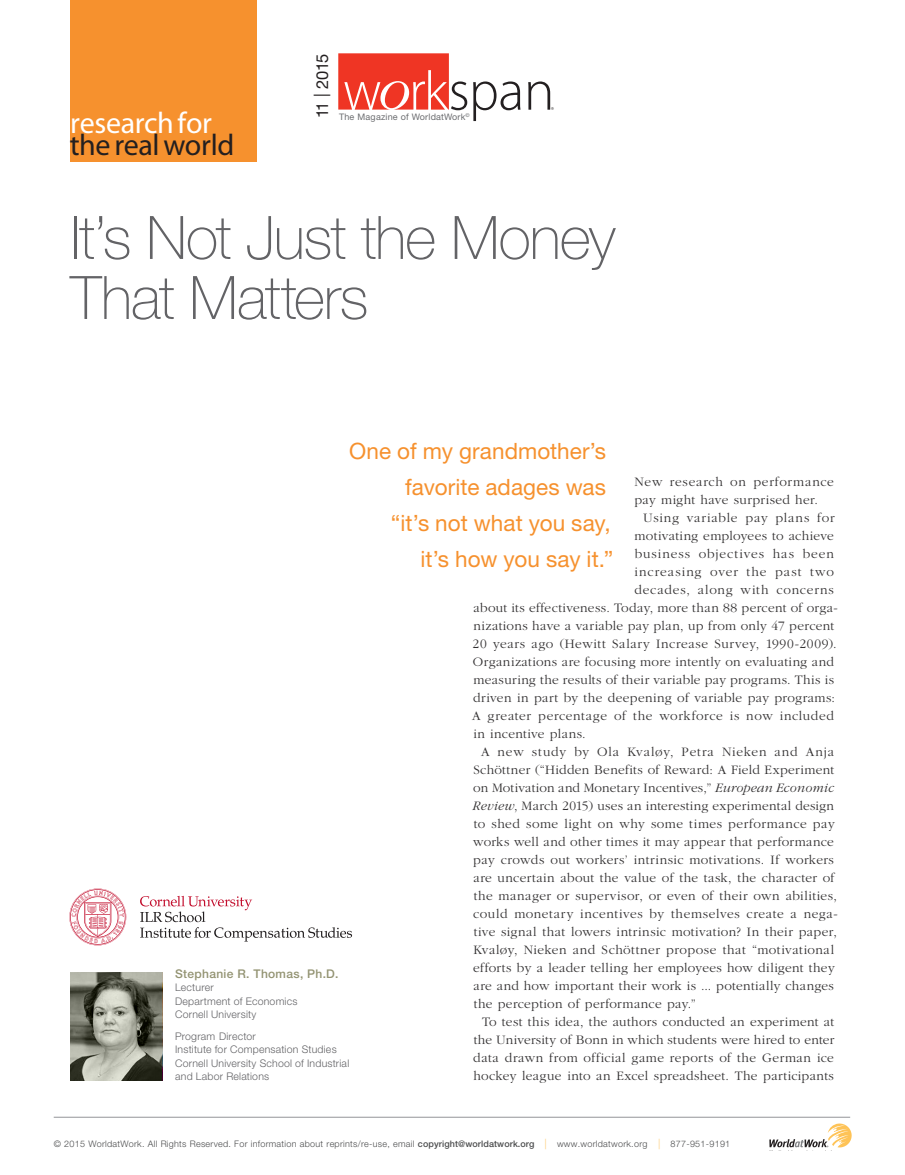
<style>
.page{position:relative;width:905px;height:1175px;background:#fff}
.page>*{position:absolute;margin:0;border:0;box-sizing:border-box;transform-origin:0 0}
.Dept-title{font:100 60px/60px "Helvetica Neue LT Std";letter-spacing:-.02em;color:#636366}
.t1{font:30px "Myriad Pro";letter-spacing:-.01em;color:#231f20}
.t2{font:30px "Myriad Pro";letter-spacing:-.01em;color:#fff}
.Dept-PQ_intro{font:22.5px "Helvetica Neue LT Std";letter-spacing:.005em;color:#f6912e}
.t3{font:16.5px "Helvetica Neue LT Std";letter-spacing:-.05em;color:#231f20}
.Dept-Body{font:300 13.35px/18px "ITC Garamond Std";letter-spacing:.03em;color:#312f30}
.Dept-Body_1st_para{font:300 13.35px/18px "ITC Garamond Std";letter-spacing:.045em;color:#312f30}
.Dept-Body-2{font:300 13.35px "ITC Garamond Std";letter-spacing:.07em;color:#312f30}
.Dept-Body-3{font:300 13.35px "ITC Garamond Std";letter-spacing:.06em;color:#312f30}
.Dept-Body-4{font:300 13.35px "ITC Garamond Std";letter-spacing:.05em;color:#312f30}
.Dept-author{font:500 12px "Helvetica Neue LT Std";letter-spacing:.025em;color:#939372}
.Dept-author-2{font:300 10.5px/13.5px "Helvetica Neue LT Std";letter-spacing:.02em;color:#636366}
.t4{font:300 9px "Helvetica Neue LT Std";letter-spacing:.03em;color:#4b4c4d}
.t5{font:9px "Helvetica Neue LT Std";letter-spacing:.02em;color:#6c6d70}
.t6{font:5.55px "Myriad";color:#231f20}
.s1{font-style:italic}
.s2{font-weight:500}
.s3{font-size:10.5px;color:#fecc78}
</style>
<div class="page">
<div style="left:70px;top:0;width:186px;height:162px;background:#f6912e"></div>
<svg style="left:70px;top:972px;width:92px;height:108px;background:#828477"></svg>
<svg style="left:140px;top:895px;width:212px;height:46px"></svg>
<svg style="left:69px;top:888px;width:57px;height:57px"></svg>
<hr style="left:54px;top:1117px;width:796px;height:1px;background:#939598">
<svg style="left:769px;top:1123px;width:82px;height:24px"></svg>
<svg style="left:473px;top:81px;width:47px;height:40px"></svg>
<svg style="left:528px;top:81px;width:22px;height:29px"></svg>
<svg style="left:338px;top:53px;width:129px;height:57px"></svg>
<h2 class="t2" style="left:70px;top:106px;width:143px">researchfor</h2>
<h2 class="t1" style="left:70px;top:129px;width:166px">the realworld</h2>
<p class="t3" style="left:312px;top:118px;width:65px;rotate:-90deg">11 | 2015</p>
<p class="t5" style="left:339px;top:112px;width:132px">The Magazine of WorldatWork<sup>©</sup></p>
<p class="t6" style="left:551px;top:106px;width:4px">®</p>
<p class="Dept-title" style="left:70px;top:207px;width:547px">It’s Not Just the Money<br>That Matters</p>
<p class="Dept-PQ_intro" style="left:349px;top:438px;width:258px">One of my grandmother’s</p>
<p class="Dept-PQ_intro" style="left:405px;top:474px;width:202px">favorite adages was</p>
<p class="Dept-PQ_intro" style="left:391px;top:510px;width:221px">“it’s not what you say,</p>
<p class="Dept-PQ_intro" style="left:420px;top:546px;width:194px">it’s how you say it.”</p>
<p class="Dept-Body_1st_para" style="left:634px;top:473px;width:201px">New research on performance pay might have surprised her.</p>
<p class="Dept-Body-4" style="left:643px;top:511px;width:193px">Using variable pay plans for</p>
<p class="Dept-Body" style="left:634px;top:527px;width:201px">motivating employees to achieve</p>
<p class="Dept-Body-2" style="left:634px;top:547px;width:201px">business objectives has been</p>
<p class="Dept-Body-2" style="left:634px;top:565px;width:201px">increasing over the past two</p>
<p class="Dept-Body-3" style="left:634px;top:583px;width:201px">decades, along with concerns</p>
<p class="Dept-Body" style="left:473px;top:599px;width:366px">about its effectiveness. Today, more than 88 percent of orga-</p>
<p class="Dept-Body" style="left:473px;top:617px;width:362px">nizations have a variable pay plan, up from only 47 percent</p>
<p class="Dept-Body" style="left:472px;top:635px;width:365px">20 years ago (Hewitt Salary Increase Survey, 1990-2009).</p>
<p class="Dept-Body" style="left:473px;top:653px;width:362px">Organizations are focusing more intently on evaluating and</p>
<p class="Dept-Body" style="left:473px;top:671px;width:362px">measuring the results of their variable pay programs. This is</p>
<p class="Dept-Body" style="left:473px;top:689px;width:363px">driven in part by the deepening of variable pay programs:</p>
<p class="Dept-Body" style="left:472px;top:707px;width:363px">A greater percentage of the workforce is now included</p>
<p class="Dept-Body" style="left:473px;top:725px;width:114px">in incentive plans.</p>
<p class="Dept-Body" style="left:472px;top:743px;width:366px;text-indent:8px">A new study by Ola Kvaløy, Petra Nieken and Anja Schöttner (“Hidden Benefits of Reward: A Field Experiment on Motivation and Monetary Incentives,” <span class="s1">European Economic Review</span>, March 2015) uses an interesting experimental design to shed some light on why some times performance pay works well and other times it may appear that performance pay crowds out workers’ intrinsic motivations. If workers are uncertain about the value of the task, the character of the manager or supervisor, or even of their own abilities, could monetary incentives by themselves create a nega&shy;tive signal that lowers intrinsic motivation? In their paper, Kvaløy, Nieken and Schöttner propose that “motivational efforts by a leader telling her employees how diligent they are and how important their work is ... potentially changes the perception of performance pay.”</p>
<p class="Dept-Body" style="left:473px;top:1013px;width:363px;text-align:justify;text-indent:9px">To test this idea, the authors conducted an experiment at the University of Bonn in which students were hired to enter data drawn from official game reports of the German ice hockey league into an Excel spreadsheet. The participants</p>
<p class="Dept-author" style="left:175px;top:966px;width:165px">Stephanie R. Thomas, Ph.D.</p>
<p class="Dept-author-2" style="left:175px;top:980px;width:124px">Lecturer<br>Department of Economics<br>Cornell University</p>
<p class="Dept-author-2" style="left:175px;top:1029px;width:176px">Program Director<br>Institute for Compensation Studies<br>Cornell University School of Industrial and Labor Relations</p>
<p class="t4" style="left:54px;top:1138px;width:678px">© 2015 WorldatWork. All Rights Reserved. For information about reprints/re-use, email <span class="s2">copyright@worldatwork.org</span> <span class="s3">|</span> www.worldatwork.org <span class="s3">|</span> 877-951-9191</p>
</div>
